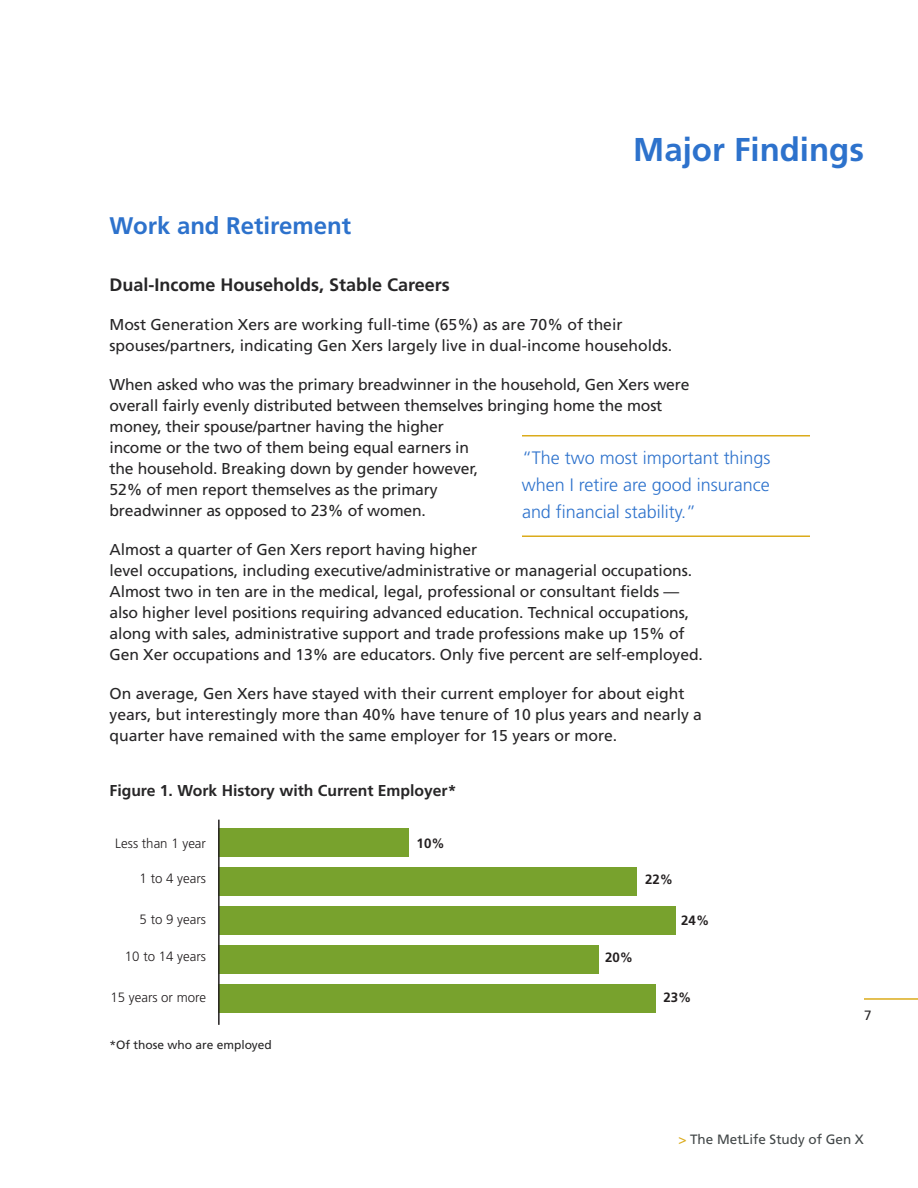
<style>
.page{position:relative;width:918px;height:1188px;background:#fff}
.page>*{position:absolute;margin:0;border:0;box-sizing:border-box;transform-origin:0 0}
.t1{font:700 33px "Frutiger";color:#2d72cc}
.t2{font:700 24px "Frutiger";color:#2d72cc}
.t3{font:300 18px/27px "Frutiger";color:#2d72cc;text-align:justify}
.t4{font:700 18px "Frutiger";color:#272627}
.t5{font:15.75px/21px "Frutiger";letter-spacing:-.005em;color:#272627}
.t6{font:700 15.75px "Frutiger";color:#272627}
.t7{font:300 13.5px "Frutiger";color:#231f20}
.t8{font:13.5px "Frutiger";color:#424748}
.t9{font:700 13.5px "Frutiger";color:#231f20}
.t10{font:13.5px "Frutiger";color:#272627}
.t11{font:12px "Frutiger";color:#272627}
.s1{color:#dbab1b}
</style>
<div class="page">
<hr style="left:864px;top:998px;width:54px;height:2px;background:#dbab1b">
<hr style="left:522px;top:435px;width:288px;height:1px;background:#dbab1b">
<hr style="left:522px;top:536px;width:288px;height:1px;background:#dbab1b">
<div style="left:219px;top:828px;width:190px;height:28px;background:#78a22d"></div>
<div style="left:219px;top:867px;width:418px;height:29px;background:#78a22d"></div>
<div style="left:219px;top:906px;width:456px;height:29px;background:#78a22d"></div>
<div style="left:219px;top:945px;width:380px;height:29px;background:#78a22d"></div>
<div style="left:219px;top:985px;width:437px;height:28px;background:#78a22d"></div>
<hr style="left:218px;top:820px;width:2px;height:205px;background:#231f20">
<h2 class="t2" style="left:110px;top:216px;width:243px">Work and Retirement</h2>
<h1 class="t1" style="left:633px;top:136px;width:232px">Major Findings</h1>
<p class="t4" style="left:110px;top:278px;width:342px">Dual-Income Households, Stable Careers</p>
<p class="t5" style="left:109px;top:315px;width:564px">Most Generation Xers are working full-time (65%) as are 70% of their spouses/partners, indicating Gen Xers largely live in dual-income households.</p>
<p class="t5" style="left:109px;top:375px;width:582px">When asked who was the primary breadwinner in the household, Gen Xers were overall fairly evenly distributed between themselves bringing home the most money, their spouse/partner having the higher<br>income or the two of them being equal earners in<br>the household. Breaking down by gender however,<br>52% of men report themselves as the primary<br>breadwinner as opposed to 23% of women.</p>
<p class="t5" style="left:109px;top:540px;width:595px">Almost a quarter of Gen Xers report having higher<br>level occupations, including executive/administrative or managerial occupations.<br>Almost two in ten are in the medical, legal, professional or consultant fields — also higher level positions requiring advanced education. Technical occupations, along with sales, administrative support and trade professions make up 15% of Gen Xer occupations and 13% are educators. Only five percent are self-employed.</p>
<p class="t5" style="left:109px;top:684px;width:594px">On average, Gen Xers have stayed with their current employer for about eight years, but interestingly more than 40% have tenure of 10 plus years and nearly a quarter have remained with the same employer for 15 years or more.</p>
<p class="t3" style="left:522px;top:445px;width:250px">“The two most important things when I retire are good insurance and financial stability.”</p>
<p class="t6" style="left:109px;top:785px;width:349px">Figure 1. Work History with Current Employer*</p>
<p class="t7" style="left:115px;top:837px;width:92px">Less than 1 year</p>
<p class="t7" style="left:140px;top:873px;width:68px">1 to 4 years</p>
<p class="t7" style="left:140px;top:913px;width:68px">5 to 9 years</p>
<p class="t7" style="left:125px;top:951px;width:83px">10 to 14 years</p>
<p class="t7" style="left:110px;top:992px;width:97px">15 years or more</p>
<p class="t11" style="left:110px;top:1040px;width:164px">*Of those who are employed</p>
<p class="t9" style="left:417px;top:838px;width:30px">10%</p>
<p class="t9" style="left:605px;top:952px;width:30px">20%</p>
<p class="t9" style="left:645px;top:874px;width:30px">22%</p>
<p class="t9" style="left:681px;top:914px;width:30px">24%</p>
<p class="t9" style="left:663px;top:992px;width:30px">23%</p>
<p class="t10" style="left:864px;top:1009px;width:9px">7</p>
<p class="t8" style="left:678px;top:1134px;width:187px"><span class="s1">&gt;</span> The MetLife Study of Gen X</p>
</div>
